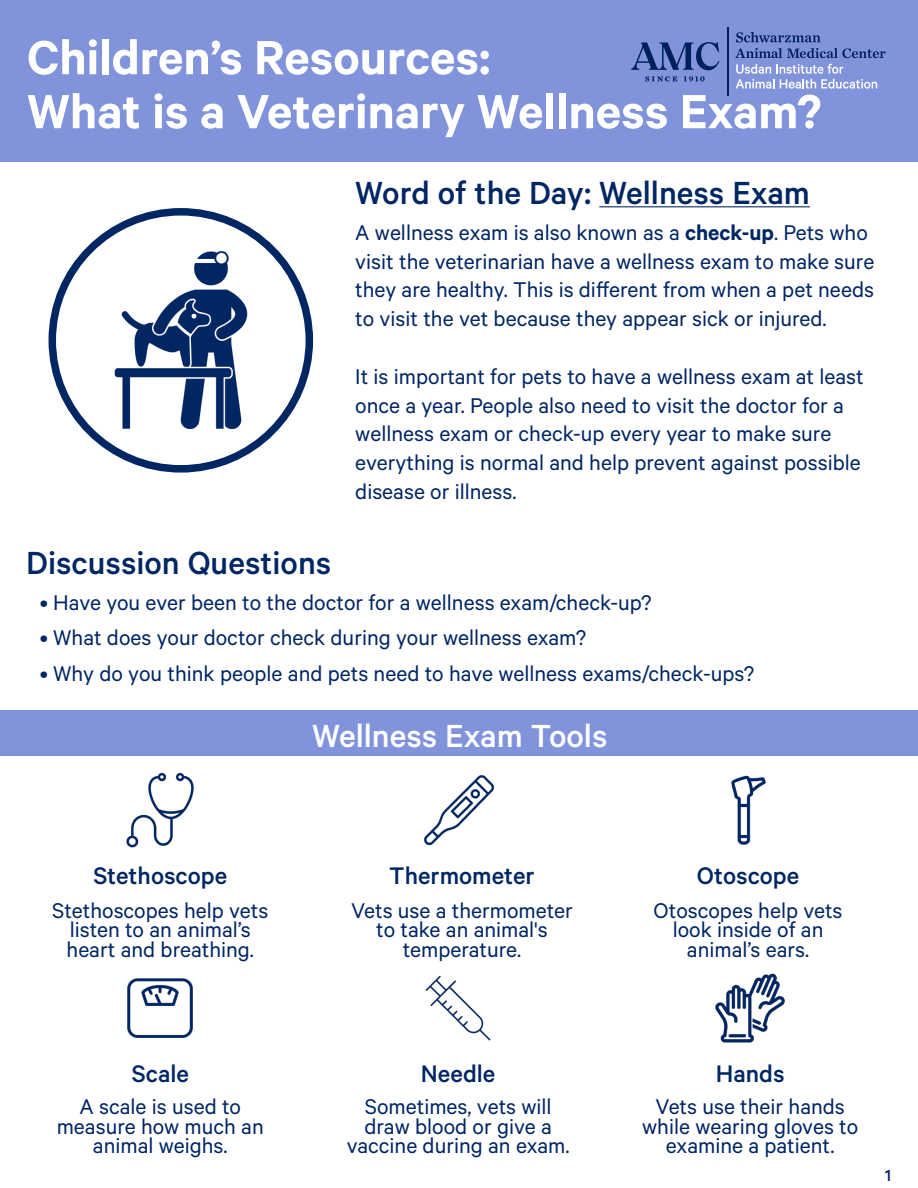
<style>
.page{position:relative;width:918px;height:1188px;background:#fff}
.page>*{position:absolute;margin:0;border:0;box-sizing:border-box;transform-origin:0 0}
.t1{font:600 54px "Calibre";color:#fff}
.CMYK_Navy_-_Content{font:500 36px "Calibre";color:#002664}
.CMYK_Navy_-_Content-2{font:500 36px "Calibre";color:#fff}
.CMYK_Navy_-_Content-3{font:500 27px "Calibre";color:#002664}
.CMYK_Navy_-_Bullet_T{font:24px/28.8px "Calibre";color:#002664}
.CMYK_Navy_-_Content-4{font:24px/19.5px "Calibre";color:#002664;text-align:center}
.t2{font:500 18px "Calibre";color:#002664}
.s1{font-weight:600}
</style>
<div class="page">
<div style="left:0;top:711px;width:918px;height:45px;background:#8193db"></div>
<div style="left:0;top:0;width:918px;height:162px;background:#8193db"></div>
<img style="left:52px;top:212px;width:257px;height:257px;border-radius:129px">
<div style="left:49px;top:208px;width:264px;height:265px;border:8px solid #002664;border-radius:50%"></div>
<hr style="left:599px;top:206px;width:211px;height:1px;background:#002664">
<img style="left:126px;top:772px;width:68px;height:76px">
<img style="left:423px;top:775px;width:72px;height:71px">
<img style="left:731px;top:775px;width:35px;height:70px">
<img style="left:127px;top:978px;width:66px;height:60px">
<img style="left:425px;top:975px;width:66px;height:66px">
<img style="left:715px;top:973px;width:70px;height:70px">
<hr style="left:727px;top:27px;width:2px;height:69px;background:#00205b">
<svg style="left:736px;top:64px;width:141px;height:25px"></svg>
<svg style="left:645px;top:76px;width:32px;height:5px"></svg>
<svg style="left:684px;top:76px;width:21px;height:5px"></svg>
<svg style="left:631px;top:42px;width:88px;height:28px"></svg>
<svg style="left:735px;top:32px;width:150px;height:26px"></svg>
<p class="t1" style="left:27px;top:25px;width:465px">Children’s Resources:</p>
<p class="t1" style="left:27px;top:79px;width:796px">What is a Veterinary Wellness Exam?</p>
<p class="CMYK_Navy_-_Content" style="left:355px;top:172px;width:456px">Word of the Day: Wellness Exam</p>
<p class="CMYK_Navy_-_Bullet_T" style="left:355px;top:217px;width:520px">A wellness exam is also known as a <span class="s1">check-up</span>. Pets who visit the veterinarian have a wellness exam to make sure they are healthy. This is different from when a pet needs to visit the vet because they appear sick or injured.</p>
<p class="CMYK_Navy_-_Bullet_T" style="left:355px;top:361px;width:510px">It is important for pets to have a wellness exam at least once a year. People also need to visit the doctor for a wellness exam or check-up every year to make sure everything is normal and help prevent against possible disease or illness.</p>
<p class="CMYK_Navy_-_Content" style="left:26px;top:542px;width:307px">Discussion Questions</p>
<p class="CMYK_Navy_-_Bullet_T" style="left:40px;top:587px;width:613px">• Have you ever been to the doctor for a wellness exam/check-up?</p>
<p class="CMYK_Navy_-_Bullet_T" style="left:40px;top:623px;width:548px">• What does your doctor check during your wellness exam?</p>
<p class="CMYK_Navy_-_Bullet_T" style="left:40px;top:658px;width:716px">• Why do you think people and pets need to have wellness exams/check-ups?</p>
<p class="CMYK_Navy_-_Content-2" style="left:312px;top:715px;width:297px">Wellness Exam Tools</p>
<p class="CMYK_Navy_-_Content-3" style="left:93px;top:860px;width:135px">Stethoscope</p>
<p class="CMYK_Navy_-_Content-3" style="left:389px;top:860px;width:147px">Thermometer</p>
<p class="CMYK_Navy_-_Content-3" style="left:697px;top:860px;width:104px">Otoscope</p>
<p class="CMYK_Navy_-_Content-4" style="left:52px;top:899px;width:218px">Stethoscopes help vets listen to an animal’s heart and breathing.</p>
<p class="CMYK_Navy_-_Content-4" style="left:351px;top:899px;width:223px">Vets use a thermometer to take an animal's temperature.</p>
<p class="CMYK_Navy_-_Content-4" style="left:654px;top:899px;width:190px">Otoscopes help vets look inside of an animal’s ears.</p>
<p class="CMYK_Navy_-_Content-3" style="left:132px;top:1058px;width:59px">Scale</p>
<p class="CMYK_Navy_-_Content-3" style="left:421px;top:1058px;width:76px">Needle</p>
<p class="CMYK_Navy_-_Content-4" style="left:57px;top:1096px;width:209px">A scale is used to measure how much an animal weighs.</p>
<p class="CMYK_Navy_-_Content-4" style="left:347px;top:1096px;width:224px">Sometimes, vets will draw blood or give a vaccine during an exam.</p>
<p class="CMYK_Navy_-_Content-3" style="left:716px;top:1058px;width:70px">Hands</p>
<p class="CMYK_Navy_-_Content-4" style="left:642px;top:1096px;width:218px">Vets use their hands while wearing gloves to examine a patient.</p>
<p class="t2" style="left:885px;top:1164px;width:7px">1</p>
</div>
